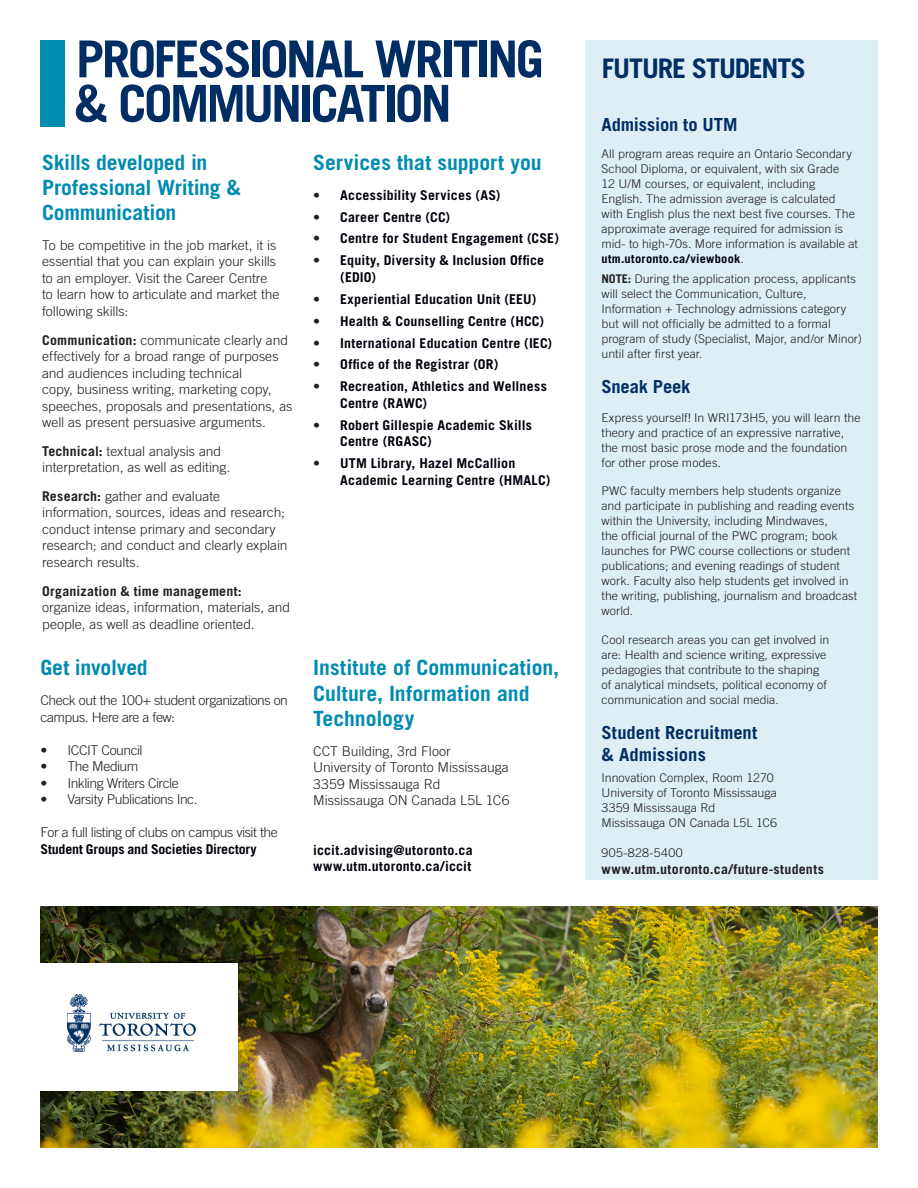
<style>
.page{position:relative;width:918px;height:1188px;background:#fff}
.page>*{position:absolute;margin:0;border:0;box-sizing:border-box;transform-origin:0 0}
.t1{font:700 51px/44.4px "Trade Gothic LT Std";letter-spacing:-.05em;color:#002e64}
.t2{font:700 27px "Trade Gothic LT Std";letter-spacing:-.04em;color:#002e64}
.t3{font:700 21px/25.2px "Trade Gothic LT Std";letter-spacing:-.005em;color:#008bb0}
.t4{font:700 18px/21.6px "Trade Gothic LT Std";letter-spacing:-.005em;color:#002e64}
.t5{font:300 13.5px/16.5px "Trade Gothic LT Std";letter-spacing:-.005em;color:#231f20}
.t6{font:700 13.5px/16.5px "Trade Gothic LT Std";letter-spacing:.015em;color:#00000c}
.t7{font:300 13.5px/16.5px "Trade Gothic LT Std";letter-spacing:-.035em;color:#231f20}
.t8{font:700 13.5px "Trade Gothic LT Std";letter-spacing:.02em;color:#231f20}
.t9{font:700 13.5px "Trade Gothic LT Std";letter-spacing:-.015em;color:#00000c}
.t10{font:300 12px/15px "Trade Gothic LT Std";letter-spacing:.005em;color:#231f20}
.t11{font:300 12px "Trade Gothic LT Std";letter-spacing:.035em;color:#231f20}
.s1{font-weight:700}
.s2{font-weight:300;color:#231f20}
.s3{font-weight:700;color:#00000c}
</style>
<div class="page">
<div style="left:585px;top:40px;width:293px;height:840px;background:#ddeef5"></div>
<div style="left:40px;top:40px;width:25px;height:87px;background:#008bb0"></div>
<img style="left:40px;top:906px;width:838px;height:242px">
<div style="left:37px;top:963px;width:201px;height:128px;background:#fff"></div>
<img style="left:68px;top:995px;width:127px;height:56px">
<h1 class="t1" style="left:74px;top:36px;width:471px">PROFESSIONAL WRITING &amp; COMMUNICATION</h1>
<h3 class="t3" style="left:42px;top:149px;width:200px">Skills developed in<br>Professional Writing &amp;<br>Communication</h3>
<p class="t5" style="left:42px;top:237px;width:239px">To be competitive in the job market, it is essential that you can explain your skills to an employer. Visit the Career Centre to learn how to articulate and market the following skills:</p>
<p class="t5" style="left:42px;top:331px;width:252px"><span class="s1">Communication:</span> communicate clearly and effectively for a broad range of purposes and audiences including technical<br>copy, business writing, marketing copy, speeches, proposals and presentations, as well as present persuasive arguments.</p>
<p class="t5" style="left:42px;top:443px;width:190px"><span class="s1">Technical:</span> textual analysis and interpretation, as well as editing.</p>
<p class="t5" style="left:42px;top:488px;width:247px"><span class="s1">Research:</span> gather and evaluate information, sources, ideas and research; conduct intense primary and secondary research; and conduct and clearly explain research results.</p>
<p class="t8" style="left:42px;top:582px;width:201px">Organization &amp; time management:</p>
<p class="t5" style="left:42px;top:599px;width:250px">organize ideas, information, materials, and people, as well as deadline oriented.</p>
<h3 class="t3" style="left:40px;top:655px;width:109px">Get involved</h3>
<p class="t7" style="left:40px;top:692px;width:249px">Check out the 100+ student organizations on campus. Here are a few:</p>
<p class="t7" style="left:40px;top:741px;width:104px">• ICCIT Council</p>
<p class="t7" style="left:40px;top:758px;width:99px">• The Medium</p>
<p class="t7" style="left:40px;top:774px;width:140px">• Inkling Writers Circle</p>
<p class="t7" style="left:40px;top:791px;width:159px">• Varsity Publications Inc.</p>
<p class="t7" style="left:41px;top:824px;width:239px">For a full listing of clubs on campus visit the</p>
<p class="t9" style="left:41px;top:840px;width:218px">Student Groups and Societies Directory</p>
<h3 class="t3" style="left:313px;top:149px;width:230px">Services that support you</h3>
<p class="t6" style="left:313px;top:186px;width:189px"><span class="s2">•</span> Accessibility Services (AS)</p>
<p class="t6" style="left:313px;top:208px;width:138px"><span class="s2">•</span> Career Centre (CC)</p>
<p class="t6" style="left:313px;top:230px;width:247px"><span class="s2">•</span> Centre for Student Engagement (CSE)</p>
<p class="t6" style="left:340px;top:252px;width:206px;text-indent:-27px"><span class="s2">•</span> Equity, Diversity &amp; Inclusion Office (EDIO)</p>
<p class="t6" style="left:313px;top:290px;width:225px"><span class="s2">•</span> Experiential Education Unit (EEU)</p>
<p class="t6" style="left:313px;top:312px;width:232px"><span class="s2">•</span> Health &amp; Counselling Centre (HCC)</p>
<p class="t6" style="left:313px;top:334px;width:241px"><span class="s2">•</span> International Education Centre (IEC)</p>
<p class="t6" style="left:313px;top:356px;width:187px"><span class="s2">•</span> Office of the Registrar (OR)</p>
<p class="t6" style="left:340px;top:378px;width:208px;text-indent:-27px"><span class="s2">•</span> Recreation, Athletics and Wellness<br>Centre (RAWC)</p>
<p class="t6" style="left:340px;top:416px;width:193px;text-indent:-27px"><span class="s2">•</span> Robert Gillespie Academic Skills<br>Centre (RGASC)</p>
<p class="t6" style="left:340px;top:455px;width:212px;text-indent:-27px"><span class="s2">•</span> UTM Library, Hazel McCallion<br>Academic Learning Centre (HMALC)</p>
<h3 class="t3" style="left:313px;top:655px;width:248px">Institute of Communication,<br>Culture, Information and<br>Technology</h3>
<p class="t5" style="left:313px;top:743px;width:198px">CCT Building, 3rd Floor<br>University of Toronto Mississauga<br>3359 Mississauga Rd<br>Mississauga ON Canada L5L 1C6</p>
<p class="t6" style="left:313px;top:842px;width:161px">iccit.advising@utoronto.ca www.utm.utoronto.ca/iccit</p>
<h2 class="t2" style="left:602px;top:52px;width:205px">FUTURE STUDENTS</h2>
<h3 class="t4" style="left:602px;top:113px;width:137px">Admission to UTM</h3>
<p class="t10" style="left:602px;top:146px;width:258px">All program areas require an Ontario Secondary School Diploma, or equivalent, with six Grade<br>12 U/M courses, or equivalent, including English. The admission average is calculated with English plus the next best five courses. The approximate average required for admission is mid- to high-70s. More information is available at <span class="s3">utm.utoronto.ca/viewbook</span>.</p>
<p class="t10" style="left:602px;top:271px;width:262px"><span class="s1">NOTE:</span> During the application process, applicants will select the Communication, Culture, Information + Technology admissions category but will not officially be admitted to a formal program of study (Specialist, Major, and/or Minor) until after first year.</p>
<h3 class="t4" style="left:602px;top:376px;width:90px">Sneak Peek</h3>
<p class="t10" style="left:602px;top:410px;width:261px">Express yourself! In WRI173H5, you will learn the theory and practice of an expressive narrative, the most basic prose mode and the foundation for other prose modes.</p>
<p class="t10" style="left:602px;top:483px;width:257px">PWC faculty members help students organize and participate in publishing and reading events within the University, including Mindwaves,<br>the official journal of the PWC program; book launches for PWC course collections or student publications; and evening readings of student work. Faculty also help students get involved in the writing, publishing, journalism and broadcast world.</p>
<p class="t10" style="left:602px;top:632px;width:229px">Cool research areas you can get involved in are: Health and science writing, expressive pedagogies that contribute to the shaping of analytical mindsets, political economy of communication and social media.</p>
<h3 class="t4" style="left:602px;top:721px;width:157px">Student Recruitment &amp; Admissions</h3>
<p class="t10" style="left:602px;top:770px;width:177px">Innovation Complex, Room 1270<br>University of Toronto Mississauga<br>3359 Mississauga Rd<br>Mississauga ON Canada L5L 1C6</p>
<p class="t11" style="left:602px;top:846px;width:83px">905-828-5400</p>
<p class="t8" style="left:602px;top:861px;width:224px">www.utm.utoronto.ca/future-students</p>
</div>
